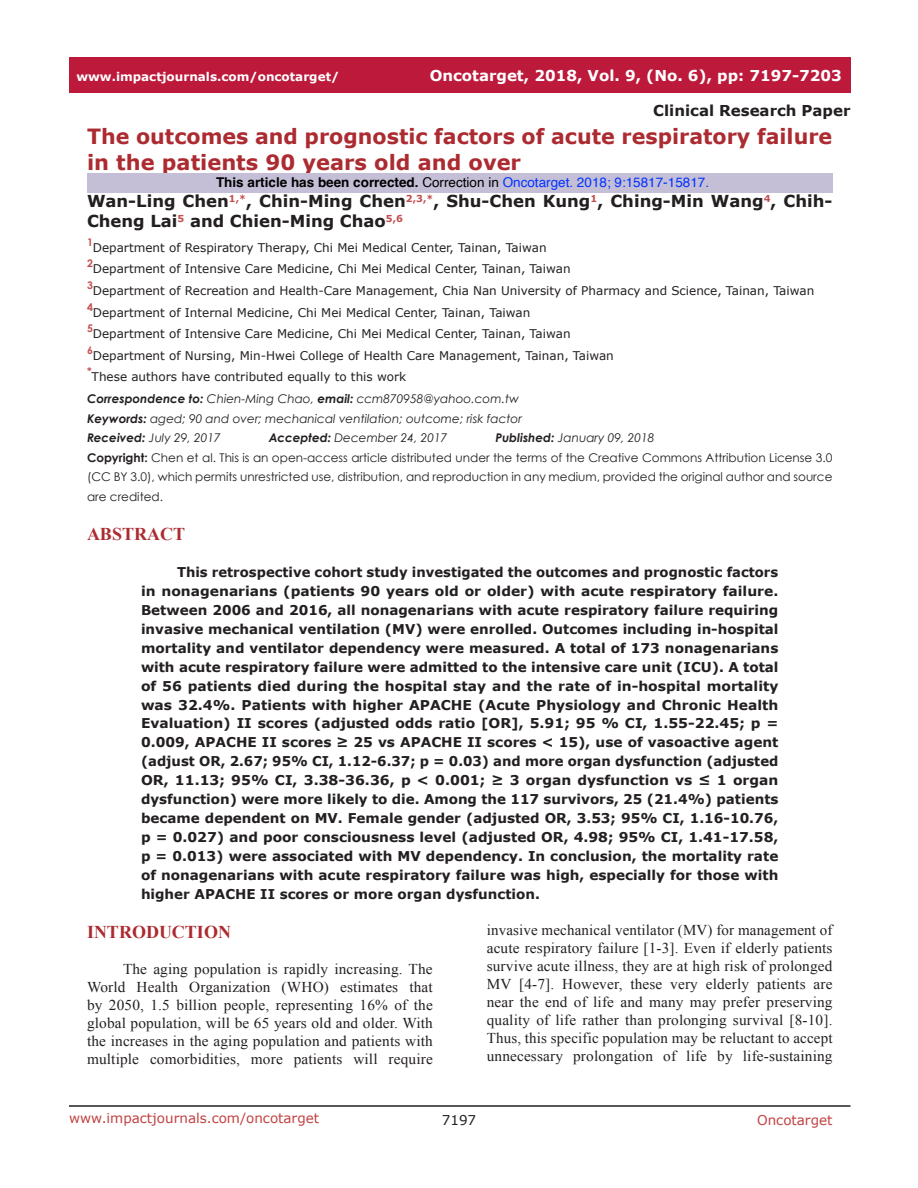
<style>
.page{position:relative;width:918px;height:1188px;background:#fff}
.page>*{position:absolute;margin:0;border:0;box-sizing:border-box;transform-origin:0 0}
.t1{font:700 21px/25.2px "Verdana";color:#ac2b31}
.t2{font:700 18px "Times New Roman";color:#ac2b31}
.t3{font:700 16.5px/19.8px "Verdana";color:#231f20}
.t4{font:15px/18px "Times New Roman";letter-spacing:.01em;color:#231f20;text-align:justify}
.t5{font:700 15px "Verdana";color:#fff}
.t6{font:700 15px "Verdana";color:#231f20}
.t7{font:700 13.5px/18.9px "Verdana";color:#231f20;text-align:justify}
.t8{font:13.5px "Helvetica";color:#0433ff}
.t9{font:13.5px "Verdana";color:#c24141}
.t10{font:13.5px "Verdana";color:#231f20}
.t11{font:12px "Verdana";color:#231f20}
.t12{font:12px/19.5px "Century Gothic";color:#231f20}
.t13{font:italic 12px/19.5px "Century Gothic";color:#231f20}
.t14{font:700 12px "Verdana";color:#fff}
.t15{font:700 10.5px "Century Gothic";color:#c34f51}
.s1{font-weight:700}
.s2{font-weight:700;color:#000}
.s3{color:#000}
.s4{font-weight:700;font-style:italic}
.s5{font-style:italic}
</style>
<div class="page">
<hr style="left:69px;top:1105px;width:781px;height:2px;background:#231f20">
<div style="left:69px;top:57px;width:781px;height:36px;background:#bd1a3b"></div>
<p class="t14" style="left:76px;top:68px;width:264px">www.impactjournals.com/oncotarget/</p>
<p class="t5" style="left:430px;top:65px;width:414px">Oncotarget, 2018, Vol. 9, (No. 6), pp: 7197-7203</p>
<p class="t6" style="left:653px;top:100px;width:199px">Clinical Research Paper</p>
<h1 class="t1" style="left:87px;top:124px;width:747px">The outcomes and prognostic factors of acute respiratory failure in the patients 90 years old and over</h1>
<p class="t3" style="left:87px;top:191px;width:747px">Wan-Ling Chen<sup>1,*</sup>, Chin-Ming Chen<sup>2,3,*</sup>, Shu-Chen Kung<sup>1</sup>, Ching-Min Wang<sup>4</sup>, Chih-<br>Cheng Lai<sup>5</sup> and Chien-Ming Chao<sup>5,6</sup></p>
<p class="t15" style="left:87px;top:234px;width:7px">1</p>
<p class="t11" style="left:93px;top:239px;width:455px">Department of Respiratory Therapy, Chi Mei Medical Center, Tainan, Taiwan</p>
<p class="t15" style="left:87px;top:256px;width:7px">2</p>
<p class="t11" style="left:93px;top:261px;width:479px">Department of Intensive Care Medicine, Chi Mei Medical Center, Tainan, Taiwan</p>
<p class="t15" style="left:87px;top:277px;width:7px">3</p>
<p class="t11" style="left:93px;top:282px;width:723px">Department of Recreation and Health-Care Management, Chia Nan University of Pharmacy and Science, Tainan, Taiwan</p>
<p class="t15" style="left:87px;top:299px;width:7px">4</p>
<p class="t11" style="left:93px;top:304px;width:439px">Department of Internal Medicine, Chi Mei Medical Center, Tainan, Taiwan</p>
<p class="t15" style="left:87px;top:320px;width:7px">5</p>
<p class="t11" style="left:93px;top:326px;width:479px">Department of Intensive Care Medicine, Chi Mei Medical Center, Tainan, Taiwan</p>
<p class="t15" style="left:87px;top:342px;width:7px">6</p>
<p class="t11" style="left:93px;top:347px;width:523px">Department of Nursing, Min-Hwei College of Health Care Management, Tainan, Taiwan</p>
<p class="t15" style="left:87px;top:364px;width:6px">*</p>
<p class="t11" style="left:92px;top:369px;width:316px">These authors have contributed equally to this work</p>
<p class="t13" style="left:87px;top:389px;width:436px"><span class="s1">Correspondence to:</span> Chien-Ming Chao, <span class="s1">email:</span> ccm870958@yahoo.com.tw<br><span class="s1">Keywords:</span> aged; 90 and over; mechanical ventilation; outcome; risk factor<br><span class="s1">Received:</span> July 29, 2017</p>
<p class="t8" style="left:216px;top:176px;width:495px"><span class="s2">This article has been corrected.</span> <span class="s3">Correction in</span> Oncotarget. 2018; 9:15817-15817.</p>
<p class="t12" style="left:87px;top:428px;width:747px;text-indent:408px"><span class="s4">Published:</span> <span class="s5">January 09, 2018<br></span><span class="s1">Copyright:</span> Chen et al. This is an open-access article distributed under the terms of the Creative Commons Attribution License 3.0 (CC BY 3.0), which permits unrestricted use, distribution, and reproduction in any medium, provided the original author and source are credited.</p>
<h2 class="t2" style="left:87px;top:522px;width:100px">ABSTRACT</h2>
<p class="t7" style="left:141px;top:563px;width:639px;text-indent:36px">This retrospective cohort study investigated the outcomes and prognostic factors in nonagenarians (patients 90 years old or older) with acute respiratory failure.<br>Between 2006 and 2016, all nonagenarians with acute respiratory failure requiring invasive mechanical ventilation (MV) were enrolled. Outcomes including in-hospital mortality and ventilator dependency were measured. A total of 173 nonagenarians with acute respiratory failure were admitted to the intensive care unit (ICU). A total of 56 patients died during the hospital stay and the rate of in-hospital mortality was 32.4%. Patients with higher APACHE (Acute Physiology and Chronic Health Evaluation) II scores (adjusted odds ratio [OR], 5.91; 95 % CI, 1.55-22.45; p = 0.009, APACHE II scores ≥ 25 vs APACHE II scores &lt; 15), use of vasoactive agent (adjust OR, 2.67; 95% CI, 1.12-6.37; p = 0.03) and more organ dysfunction (adjusted OR, 11.13; 95% CI, 3.38-36.36, p &lt; 0.001; ≥ 3 organ dysfunction vs ≤ 1 organ dysfunction) were more likely to die. Among the 117 survivors, 25 (21.4%) patients became dependent on MV. Female gender (adjusted OR, 3.53; 95% CI, 1.16-10.76, p = 0.027) and poor consciousness level (adjusted OR, 4.98; 95% CI, 1.41-17.58, p = 0.013) were associated with MV dependency. In conclusion, the mortality rate of nonagenarians with acute respiratory failure was high, especially for those with higher APACHE II scores or more organ dysfunction.</p>
<h2 class="t2" style="left:87px;top:920px;width:145px">INTRODUCTION</h2>
<p class="t4" style="left:87px;top:960px;width:347px;text-indent:36px">The aging population is rapidly increasing. The World Health Organization (WHO) estimates that by 2050, 1.5 billion people, representing 16% of the global population, will be 65 years old and older. With the increases in the aging population and patients with multiple comorbidities, more patients will require</p>
<p class="t13" style="left:269px;top:428px;width:180px"><span class="s1">Accepted:</span> December 24, 2017</p>
<p class="t4" style="left:487px;top:920px;width:347px">invasive mechanical ventilator (MV) for management of acute respiratory failure [1-3]. Even if elderly patients survive acute illness, they are at high risk of prolonged MV [4-7]. However, these very elderly patients are near the end of life and many may prefer preserving quality of life rather than prolonging survival [8-10].<br>Thus, this specific population may be reluctant to accept unnecessary prolongation of life by life-sustaining</p>
<p class="t9" style="left:69px;top:1109px;width:252px">www.impactjournals.com/oncotarget</p>
<p class="t10" style="left:442px;top:1111px;width:36px">7197</p>
<p class="t9" style="left:757px;top:1111px;width:77px">Oncotarget</p>
</div>
